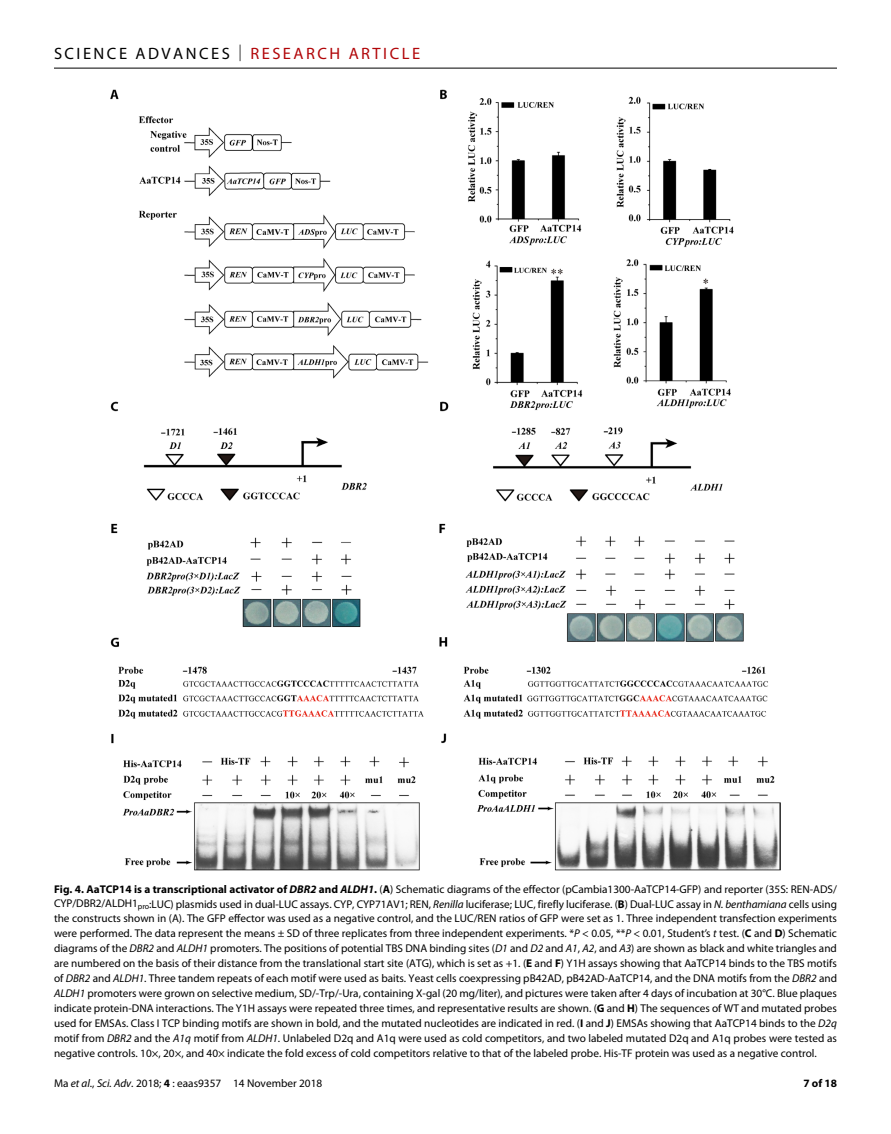
<style>
.page{position:relative;width:891px;height:1134px;background:#fff}
.page>*{position:absolute;margin:0;border:0;box-sizing:border-box;transform-origin:0 0}
.t1{font:16.5px "Myriad Pro";letter-spacing:.15em;color:#000}
.t2{font:11.25px/15px "Myriad Pro";color:#000;text-align:justify}
.t3{font:700 11.25px "Myriad Pro";color:#000}
.s1{font-weight:300}
.s2{color:#b10508}
.s3{font-weight:700}
.s4{font-weight:700;font-style:italic}
.s5{font-style:italic}
</style>
<div class="page">
<hr style="left:54px;top:68px;width:783px;height:1px;background:#000">
<img style="left:110px;top:90px;width:671px;height:780px">
<h1 class="t1" style="left:54px;top:40px;width:368px">SCIENCE ADVANCES <span class="s1">|</span> <span class="s2">RESEARCH ARTICLE</span></h1>
<p class="t2" style="left:54px;top:881px;width:785px"><span class="s3">Fig. 4. AaTCP14 is a transcriptional activator of</span> <span class="s4">DBR2</span> <span class="s3">and</span> <span class="s4">ALDH1</span><span class="s3">.</span> (<span class="s3">A</span>) Schematic diagrams of the effector (pCambia1300-AaTCP14-GFP) and reporter (35S: REN-ADS/ CYP/DBR2/ALDH1<sub>pro</sub>:LUC) plasmids used in dual-LUC assays. CYP, CYP71AV1; REN, <span class="s5">Renilla</span> luciferase; LUC, firefly luciferase. (<span class="s3">B</span>) Dual-LUC assay in <span class="s5">N. benthamiana</span> cells using the constructs shown in (A). The GFP effector was used as a negative control, and the LUC/REN ratios of GFP were set as 1. Three independent transfection experiments were performed. The data represent the means ± SD of three replicates from three independent experiments. *<span class="s5">P</span> &lt; 0.05, **<span class="s5">P</span> &lt; 0.01, Student’s <span class="s5">t</span> test. (<span class="s3">C</span> and <span class="s3">D</span>) Schematic diagrams of the <span class="s5">DBR2</span> and <span class="s5">ALDH1</span> promoters. The positions of potential TBS DNA binding sites (<span class="s5">D1</span> and <span class="s5">D2</span> and <span class="s5">A1</span>, <span class="s5">A2</span>, and <span class="s5">A3</span>) are shown as black and white triangles and are numbered on the basis of their distance from the translational start site (ATG), which is set as +1. (<span class="s3">E</span> and <span class="s3">F</span>) Y1H assays showing that AaTCP14 binds to the TBS motifs of <span class="s5">DBR2</span> and <span class="s5">ALDH1</span>. Three tandem repeats of each motif were used as baits. Yeast cells coexpressing pB42AD, pB42AD-AaTCP14, and the DNA motifs from the <span class="s5">DBR2</span> and <span class="s5">ALDH1</span> promoters were grown on selective medium, SD/-Trp/-Ura, containing X-gal (20 mg/liter), and pictures were taken after 4 days of incubation at 30°C. Blue plaques indicate protein-DNA interactions. The Y1H assays were repeated three times, and representative results are shown. (<span class="s3">G</span> and <span class="s3">H</span>) The sequences of WT and mutated probes used for EMSAs. Class I TCP binding motifs are shown in bold, and the mutated nucleotides are indicated in red. (<span class="s3">I</span> and <span class="s3">J</span>) EMSAs showing that AaTCP14 binds to the <span class="s5">D2q </span>motif from <span class="s5">DBR2</span> and the <span class="s5">A1q</span> motif from <span class="s5">ALDH1</span>. Unlabeled D2q and A1q were used as cold competitors, and two labeled mutated D2q and A1q probes were tested as negative controls. 10×, 20×, and 40× indicate the fold excess of cold competitors relative to that of the labeled probe. His-TF protein was used as a negative control.</p>
<p class="t2" style="left:54px;top:1076px;width:270px">Ma <span class="s5">et al</span>., <span class="s5">Sci. Adv.</span> 2018; <span class="s3">4</span> : eaas9357 14 November 2018</p>
<p class="t3" style="left:803px;top:1074px;width:35px">7 of 18</p>
</div>
